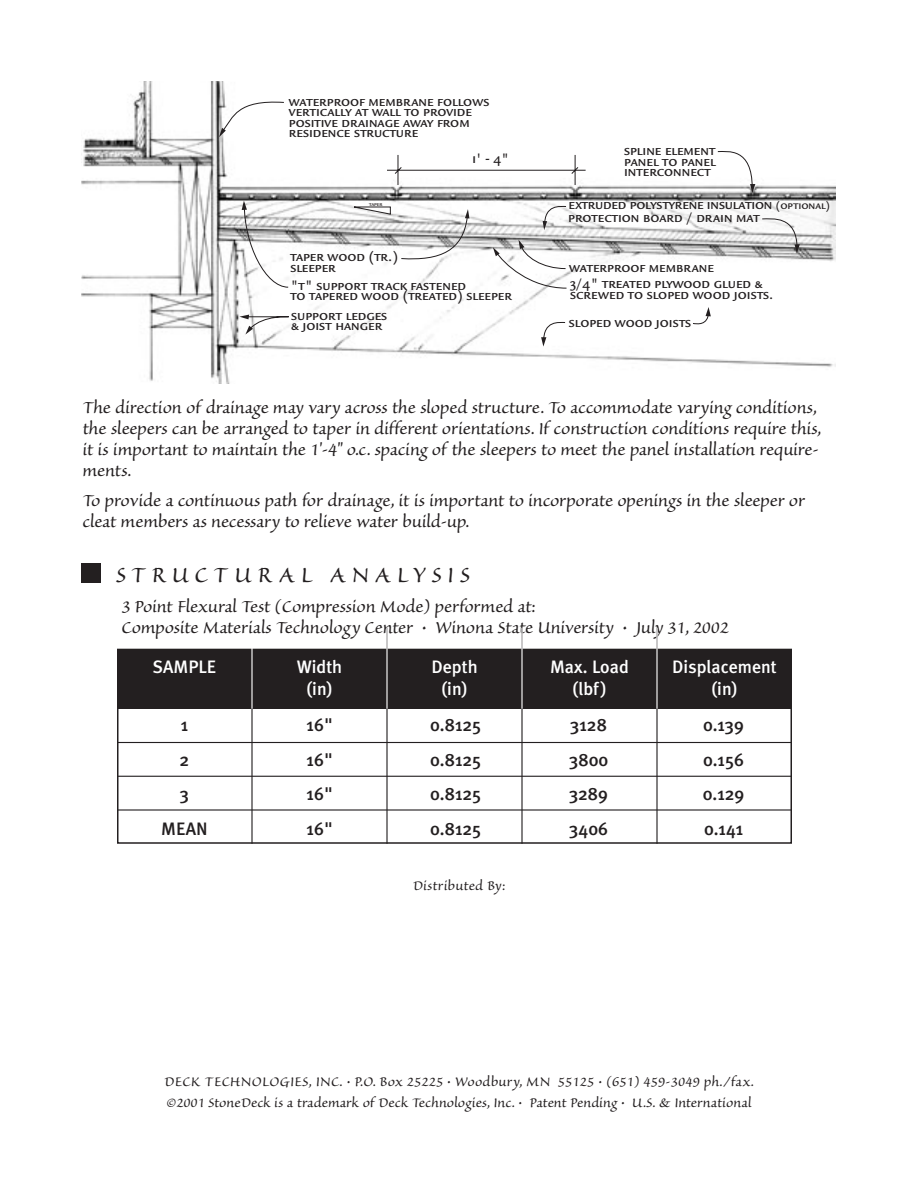
<style>
.page{position:relative;width:918px;height:1188px;background:#fff}
.page>*{position:absolute;margin:0;border:0;box-sizing:border-box;transform-origin:0 0}
.t1{font:27px "Sanvito";letter-spacing:.21em;color:#231f20}
.t2{font:21px/21px "Sanvito";letter-spacing:-.01em;color:#231f20}
.t3{font:500 18px/34.5px "Meta Plus";color:#231f20;text-align:justify}
.t4{font:500 18px/21.6px "Meta Plus";color:#fff;text-align:center}
.t5{font:16.5px "Sanvito";letter-spacing:.01em;color:#231f20}
.t6{font:15px "Legacy San ITC Medi SC";color:#231f20}
.t7{font:6px "Legacy San ITC Medi SC";color:#231f20}
.s1{font-size:12px}
</style>
<div class="page">
<div style="left:118px;top:649px;width:674px;height:60px;background:#231f20"></div>
<div style="left:117px;top:649px;width:675px;height:195px;border:2px solid #231f20"></div>
<div style="left:81px;top:563px;width:20px;height:20px;background:#231f20"></div>
<img style="left:81px;top:81px;width:754px;height:302px">
<svg style="left:219px;top:128px;width:2px;height:9px"></svg>
<svg style="left:221px;top:100px;width:346px;height:170px"></svg>
<svg style="left:717px;top:147px;width:38px;height:46px"></svg>
<svg style="left:692px;top:307px;width:19px;height:19px"></svg>
<svg style="left:761px;top:215px;width:39px;height:39px"></svg>
<svg style="left:239px;top:154px;width:348px;height:193px"></svg>
<hr style="left:117px;top:742px;width:675px;height:1px;background:#231f20">
<hr style="left:117px;top:776px;width:675px;height:1px;background:#231f20">
<hr style="left:117px;top:809px;width:675px;height:2px;background:#231f20">
<hr style="left:251px;top:709px;width:2px;height:135px;background:#231f20">
<hr style="left:251px;top:628px;width:2px;height:81px;background:#fff">
<hr style="left:386px;top:628px;width:2px;height:216px;background:#231f20">
<hr style="left:521px;top:628px;width:2px;height:216px;background:#231f20">
<hr style="left:656px;top:628px;width:2px;height:216px;background:#231f20">
<hr style="left:386px;top:628px;width:2px;height:81px;background:#fff">
<hr style="left:521px;top:628px;width:2px;height:81px;background:#fff">
<hr style="left:656px;top:628px;width:2px;height:81px;background:#fff">
<p class="t6" style="left:289px;top:92px;width:202px">waterproof membrane follows</p>
<p class="t6" style="left:289px;top:102px;width:185px">ve tically at wall to provide</p>
<p class="t6" style="left:289px;top:113px;width:182px">positive drainage away from</p>
<p class="t6" style="left:289px;top:123px;width:131px">residence structure</p>
<p class="t6" style="left:473px;top:149px;width:38px">1' - 4"</p>
<p class="t7" style="left:369px;top:200px;width:15px">taper</p>
<p class="t6" style="left:624px;top:141px;width:93px">spline element</p>
<p class="t6" style="left:624px;top:152px;width:93px">panel to panel</p>
<p class="t6" style="left:624px;top:162px;width:88px">interconnect</p>
<p class="t6" style="left:576px;top:195px;width:256px">xtruded polystyrene insulation <span class="s1">(optional)</span></p>
<p class="t6" style="left:568px;top:208px;width:193px">protection board / drain mat</p>
<p class="t6" style="left:296px;top:247px;width:103px">aper wood (tr.)</p>
<p class="t6" style="left:290px;top:258px;width:47px">sleeper</p>
<p class="t6" style="left:569px;top:258px;width:146px">waterproof membrane</p>
<p class="t6" style="left:290px;top:276px;width:177px">"t" support track fastened</p>
<p class="t6" style="left:290px;top:286px;width:223px">to tapered wood (treated) sleeper</p>
<p class="t6" style="left:291px;top:306px;width:97px">support ledges</p>
<p class="t6" style="left:291px;top:316px;width:93px">&amp; joist hanger</p>
<p class="t6" style="left:570px;top:274px;width:194px">3/4" treated plywood glued &amp;</p>
<p class="t6" style="left:570px;top:285px;width:205px">screwed to sloped wood joists.</p>
<p class="t6" style="left:569px;top:313px;width:124px">sloped wood joists</p>
<p class="t2" style="left:82px;top:398px;width:740px">The direction of drainage may vary across the sloped structure. To accommodate varying conditions, the sleepers can be arranged to taper in different orientations. If construction conditions require this, it is important to maintain the 1'-4" o.c. spacing of the sleepers to meet the panel installation require&shy;ments.</p>
<p class="t2" style="left:83px;top:491px;width:724px">To provide a continuous path for drainage, it is important to incorporate openings in the sleeper or cleat members as necessary to relieve water build-up.</p>
<p class="t1" style="left:116px;top:564px;width:356px">STRUCTURAL ANALYSIS</p>
<p class="t2" style="left:121px;top:597px;width:609px">3 Point Flexural Test (Compression Mode) performed at:<br>Composite Materials Technology Center • Winona State University • July 31, 2002</p>
<p class="t4" style="left:153px;top:658px;width:65px">SAMPLE</p>
<p class="t4" style="left:297px;top:658px;width:47px">Width (in)</p>
<p class="t4" style="left:431px;top:658px;width:48px">Depth (in)</p>
<p class="t4" style="left:550px;top:658px;width:80px">Max. Load (lbf)</p>
<p class="t4" style="left:672px;top:658px;width:106px">Displacement (in)</p>
<p class="t3" style="left:307px;top:710px;width:28px">16" 16" 16" 16"</p>
<p class="t3" style="left:430px;top:710px;width:53px">0.8125<br>0.8125<br>0.8125<br>0.8125</p>
<p class="t3" style="left:569px;top:710px;width:41px">3128<br>3800<br>3289<br>3406</p>
<p class="t3" style="left:161px;top:710px;width:48px;text-align:center">1<br>2<br>3<br>MEAN</p>
<p class="t3" style="left:703px;top:710px;width:43px">0.139<br>0.156<br>0.129<br>0.141</p>
<p class="t5" style="left:413px;top:879px;width:93px">Distributed By:</p>
<p class="t5" style="left:164px;top:1075px;width:591px">DECK TECHNOLOGIES, INC. • P.O. Box 25225 • Woodbury, MN 55125 • (651) 459-3049 ph./fax.</p>
<p class="t5" style="left:167px;top:1096px;width:586px">©2001 StoneDeck is a trademark of Deck Technologies, Inc. • Patent Pending • U.S. &amp; International</p>
</div>
